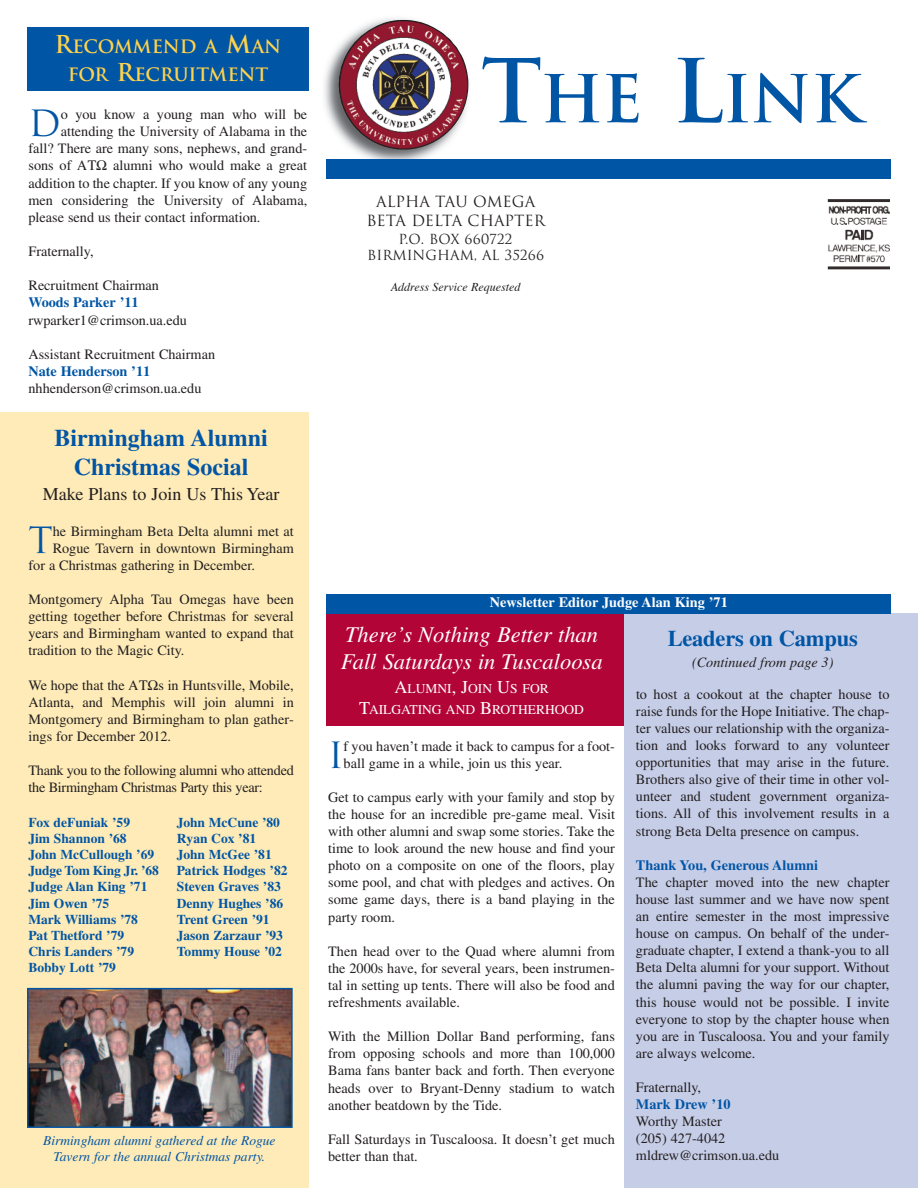
<style>
.page{position:relative;width:918px;height:1188px;background:#fff}
.page>*{position:absolute;margin:0;border:0;box-sizing:border-box;transform-origin:0 0}
.t1{font:700 64.2px "Trajan";color:#0155a5}
.t2{font:35.25px "Trajan";color:#0155a5}
.t3{font:700 24px/28.8px "Times";color:#0155a5;text-align:center}
.t4{font:italic 22.5px/27px "Times";color:#fff}
.t5{font:700 22.5px "Times";letter-spacing:-.01em;color:#0155a5}
.t6{font:700 18px/28.8px "Trajan";letter-spacing:-.01em;color:#fed24c;text-align:center}
.t7{font:18px "Times";color:#231f20}
.t8{font:15px/19.2px "Trajan";color:#231f20;text-align:center}
.t9{font:14.25px/17.1px "Times";color:#231f20;text-align:justify}
.t10{font:14.25px/17.1px "Times";letter-spacing:-.02em;color:#231f20}
.t11{font:700 14.25px "Times";color:#0155a5}
.t12{font:700 14.25px "Times";color:#fff}
.t13{font:italic 14.25px "Times";color:#231f20}
.t14{font:700 13.5px/16.2px "Times";color:#0155a5}
.t15{font:italic 13.5px/16.2px "Times";color:#0155a5;text-align:center}
.t16{font:13.5px/21.6px "Times";color:#fff;text-align:center}
.t17{font:13.5px/16.2px "Trajan";color:#231f20;text-align:center}
.t18{font:italic 12px "Times";color:#231f20}
.s1{font-size:24px}
.s2{font-size:85.65px}
.s3{font-size:18px}
</style>
<div class="page">
<div style="left:0;top:413px;width:309px;height:775px;background:#feebb7"></div>
<div style="left:327px;top:613px;width:313px;height:113px;background:#b30437"></div>
<div style="left:624px;top:614px;width:294px;height:574px;background:#c6cde7"></div>
<div style="left:27px;top:27px;width:282px;height:64px;background:#0155a5"></div>
<img style="left:324px;top:18px;width:145px;height:158px">
<img style="left:339px;top:20px;width:129px;height:130px">
<div style="left:327px;top:594px;width:564px;height:19px;background:#0155a5"></div>
<img style="left:827px;top:199px;width:63px;height:71px">
<div style="left:327px;top:159px;width:564px;height:20px;background:#0155a5"></div>
<img style="left:30px;top:991px;width:260px;height:134px">
<div style="left:27px;top:988px;width:266px;height:140px;border:2px solid #0155a5"></div>
<p class="t6" style="left:54px;top:32px;width:228px"><span class="s1">R</span>ECOMMEND A <span class="s1">M</span>AN<br>FOR <span class="s1">R</span>ECRUITMENT</p>
<h2 class="t2" style="left:28px;top:103px;width:34px">D</h2>
<p class="t9" style="left:61px;top:107px;width:248px">o you know a young man who will be</p>
<p class="t9" style="left:61px;top:124px;width:248px">attending the University of Alabama in the</p>
<p class="t9" style="left:28px;top:141px;width:280px">fall? There are many sons, nephews, and grand-</p>
<p class="t9" style="left:28px;top:159px;width:45px">sons of</p>
<p class="t9" style="left:28px;top:159px;width:280px;text-indent:85px">alumni who would make a great addition to the chapter. If you know of any young men considering the University of Alabama, please send us their contact information.</p>
<p class="t9" style="left:28px;top:244px;width:67px">Fraternally,</p>
<p class="t9" style="left:28px;top:279px;width:132px">Recruitment Chairman</p>
<p class="t11" style="left:28px;top:298px;width:112px">Woods Parker ’11</p>
<p class="t9" style="left:28px;top:313px;width:160px">rwparker1@crimson.ua.edu</p>
<p class="t9" style="left:28px;top:347px;width:188px">Assistant Recruitment Chairman</p>
<p class="t11" style="left:28px;top:366px;width:123px">Nate Henderson ’11</p>
<p class="t9" style="left:28px;top:381px;width:174px">nhhenderson@crimson.ua.edu</p>
<h3 class="t3" style="left:55px;top:426px;width:215px">Birmingham Alumni<br>Christmas Social</h3>
<p class="t7" style="left:43px;top:487px;width:238px">Make Plans to Join Us This Year</p>
<h2 class="t2" style="left:28px;top:520px;width:26px">T</h2>
<p class="t9" style="left:53px;top:524px;width:243px">he Birmingham Beta Delta alumni met at</p>
<p class="t9" style="left:53px;top:541px;width:243px">Rogue Tavern in downtown Birmingham</p>
<p class="t9" style="left:28px;top:558px;width:228px">for a Christmas gathering in December.</p>
<p class="t9" style="left:28px;top:592px;width:267px">Montgomery Alpha Tau Omegas have been getting together before Christmas for several years and Birmingham wanted to expand that tradition to the Magic City.</p>
<p class="t9" style="left:28px;top:678px;width:98px">We hope that the</p>
<p class="t9" style="left:28px;top:678px;width:267px;text-indent:130px">s in Huntsville, Mobile, Atlanta, and Memphis will join alumni in Montgomery and Birmingham to plan gather&shy;ings for December 2012.</p>
<p class="t10" style="left:28px;top:764px;width:267px">Thank you to the following alumni who attended the Birmingham Christmas Party this year:</p>
<p class="t14" style="left:28px;top:815px;width:132px">Fox deFuniak ’59<br>Jim Shannon ’68<br>John McCullough ’69<br>Judge Tom King Jr. ’68<br>Judge Alan King ’71<br>Jim Owen ’75<br>Mark Williams ’78<br>Pat Thetford ’79<br>Chris Landers ’79<br>Bobby Lott ’79</p>
<p class="t14" style="left:177px;top:815px;width:112px">John McCune ’80<br>Ryan Cox ’81<br>John McGee ’81<br>Patrick Hodges ’82<br>Steven Graves ’83<br>Denny Hughes ’86<br>Trent Green ’91<br>Jason Zarzaur ’93<br>Tommy House ’02</p>
<p class="t15" style="left:43px;top:1134px;width:234px">Birmingham alumni gathered at the Rogue<br>Tavern for the annual Christmas party.</p>
<h1 class="t1" style="left:481px;top:63px;width:381px"><span class="s2">T</span>HE <span class="s2">L</span>INK</h1>
<p class="t8" style="left:366px;top:192px;width:180px">ALPHA TAU OMEGA<br>BETA DELTA CHAPTER</p>
<p class="t17" style="left:367px;top:231px;width:179px">P.O. BOX 660722<br>BIRMINGHAM, AL 35266</p>
<p class="t18" style="left:391px;top:282px;width:131px">Address Service Requested</p>
<p class="t12" style="left:490px;top:598px;width:239px">Newsletter Editor Judge Alan King ’71</p>
<h3 class="t4" style="left:341px;top:623px;width:263px">There’s Nothing Better than<br>Fall Saturdays in Tuscaloosa</h3>
<p class="t16" style="left:359px;top:679px;width:226px"><span class="s3">A</span>LUMNI<span class="s3">, J</span>OIN <span class="s3">U</span>S FOR<br><span class="s3">T</span>AILGATING AND <span class="s3">B</span>ROTHERHOOD</p>
<h2 class="t2" style="left:328px;top:735px;width:17px">I</h2>
<p class="t9" style="left:344px;top:739px;width:273px">f you haven’t made it back to campus for a foot&shy;ball game in a while, join us this year.</p>
<p class="t9" style="left:328px;top:790px;width:288px">Get to campus early with your family and stop by the house for an incredible pre-game meal. Visit with other alumni and swap some stories. Take the time to look around the new house and find your photo on a composite on one of the floors, play some pool, and chat with pledges and actives. On some game days, there is a band playing in the party room.</p>
<p class="t9" style="left:328px;top:944px;width:288px">Then head over to the Quad where alumni from the 2000s have, for several years, been instrumen&shy;tal in setting up tents. There will also be food and refreshments available.</p>
<p class="t9" style="left:328px;top:1029px;width:288px">With the Million Dollar Band performing, fans from opposing schools and more than 100,000<br>Bama fans banter back and forth. Then everyone heads over to Bryant-Denny stadium to watch another beatdown by the Tide.</p>
<p class="t9" style="left:328px;top:1132px;width:288px">Fall Saturdays in Tuscaloosa. It doesn’t get much better than that.</p>
<h3 class="t5" style="left:668px;top:631px;width:192px">Leaders on Campus</h3>
<p class="t13" style="left:692px;top:658px;width:143px">(Continued from page 3)</p>
<p class="t9" style="left:636px;top:687px;width:255px">to host a cookout at the chapter house to raise funds for the Hope Initiative. The chap&shy;ter values our relationship with the organiza&shy;tion and looks forward to any volunteer opportunities that may arise in the future.<br>Brothers also give of their time in other vol&shy;unteer and student government organiza&shy;tions. All of this involvement results in a strong Beta Delta presence on campus.</p>
<p class="t11" style="left:636px;top:860px;width:184px">Thank You, Generous Alumni</p>
<p class="t9" style="left:636px;top:875px;width:255px">The chapter moved into the new chapter house last summer and we have now spent an entire semester in the most impressive house on campus. On behalf of the under&shy;graduate chapter, I extend a thank-you to all Beta Delta alumni for your support. Without the alumni paving the way for our chapter, this house would not be possible. I invite everyone to stop by the chapter house when you are in Tuscaloosa. You and your family are always welcome.</p>
<p class="t9" style="left:636px;top:1080px;width:67px">Fraternally,</p>
<p class="t11" style="left:636px;top:1100px;width:96px">Mark Drew ’10</p>
<p class="t9" style="left:636px;top:1114px;width:145px;text-align:left">Worthy Master<br>(205) 427-4042 mldrew@crimson.ua.edu</p>
</div>
